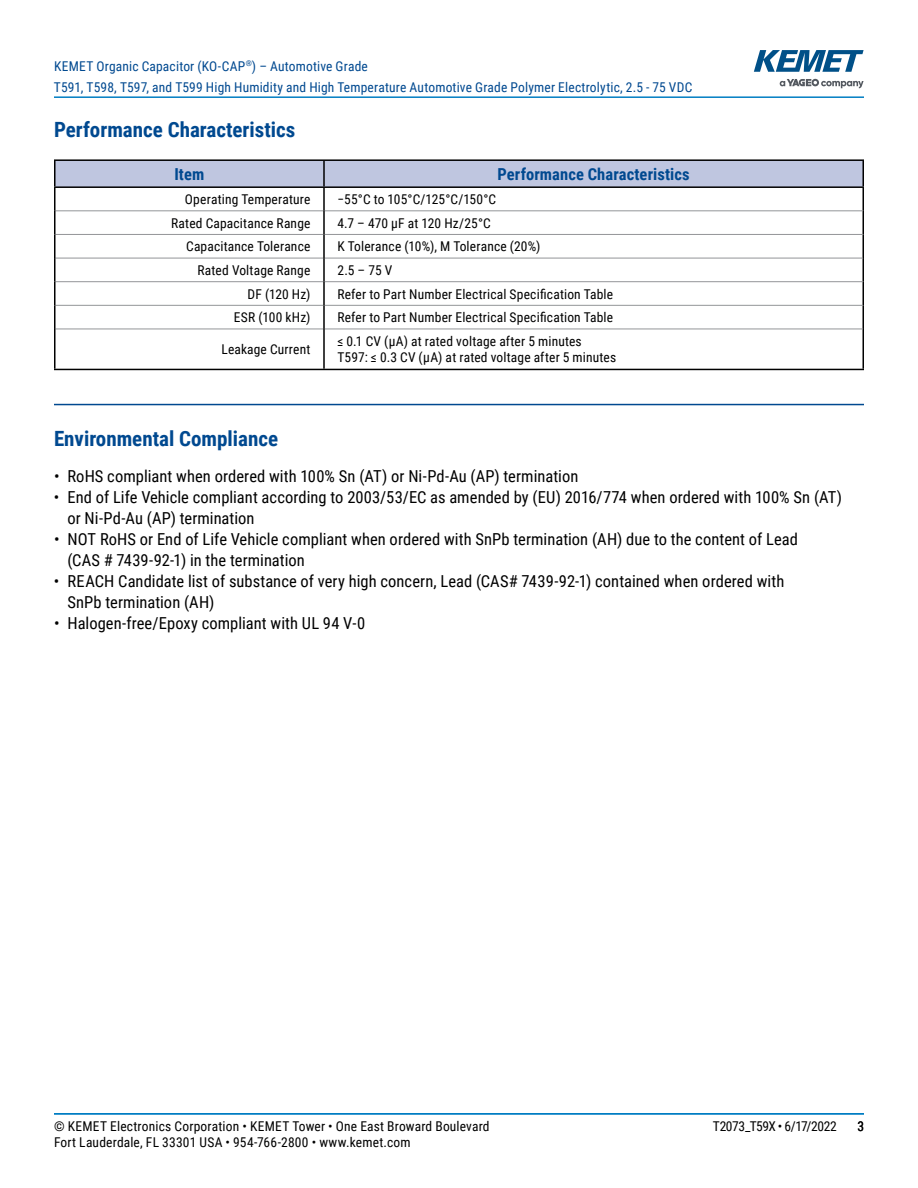
<style>
.page{position:relative;width:918px;height:1188px;background:#fff}
.page>*{position:absolute;margin:0;border:0;box-sizing:border-box;transform-origin:0 0}
.t1{font:700 21px "Roboto Condensed";color:#004990}
.t2{font:16.5px/21px "Roboto Condensed";letter-spacing:.005em;color:#000}
.t3{font:700 16.5px "Roboto Condensed";letter-spacing:.005em;color:#004990}
.t4{font:13.5px/16.2px "Roboto Condensed";letter-spacing:.015em;color:#000}
.t5{font:13.5px/21px "Roboto Condensed";letter-spacing:.015em;color:#004990}
.t6{font:13.5px "Roboto Condensed";letter-spacing:-.025em;color:#000}
</style>
<div class="page">
<hr style="left:54px;top:1113px;width:810px;height:2px;background:#007dc3">
<hr style="left:54px;top:96px;width:810px;height:2px;background:#007dc3">
<svg style="left:780px;top:79px;width:84px;height:9px"></svg>
<svg style="left:754px;top:50px;width:110px;height:22px"></svg>
<hr style="left:54px;top:404px;width:810px;height:1px;background:#004990">
<div style="left:56px;top:161px;width:806px;height:25px;background:#bfc6e0"></div>
<hr style="left:862px;top:161px;width:2px;height:25px;background:#000">
<hr style="left:862px;top:188px;width:2px;height:23px;background:#000">
<hr style="left:862px;top:211px;width:2px;height:23px;background:#000">
<hr style="left:862px;top:234px;width:2px;height:24px;background:#000">
<hr style="left:862px;top:258px;width:2px;height:24px;background:#000">
<hr style="left:862px;top:282px;width:2px;height:23px;background:#000">
<hr style="left:862px;top:305px;width:2px;height:24px;background:#000">
<hr style="left:862px;top:329px;width:2px;height:40px;background:#000">
<hr style="left:56px;top:210px;width:267px;height:1px;background:#939598">
<hr style="left:325px;top:210px;width:537px;height:1px;background:#939598">
<hr style="left:56px;top:234px;width:267px;height:1px;background:#939598">
<hr style="left:325px;top:234px;width:537px;height:1px;background:#939598">
<hr style="left:56px;top:258px;width:267px;height:1px;background:#939598">
<hr style="left:325px;top:258px;width:537px;height:1px;background:#939598">
<hr style="left:56px;top:281px;width:267px;height:1px;background:#939598">
<hr style="left:325px;top:281px;width:537px;height:1px;background:#939598">
<hr style="left:56px;top:305px;width:267px;height:1px;background:#939598">
<hr style="left:325px;top:305px;width:537px;height:1px;background:#939598">
<hr style="left:56px;top:329px;width:267px;height:1px;background:#939598">
<hr style="left:325px;top:329px;width:537px;height:1px;background:#939598">
<hr style="left:54px;top:186px;width:270px;height:2px;background:#000">
<hr style="left:324px;top:186px;width:540px;height:2px;background:#000">
<hr style="left:324px;top:159px;width:540px;height:2px;background:#000">
<hr style="left:54px;top:369px;width:270px;height:1px;background:#000">
<hr style="left:324px;top:369px;width:540px;height:1px;background:#000">
<hr style="left:54px;top:159px;width:270px;height:2px;background:#000">
<hr style="left:54px;top:161px;width:2px;height:25px;background:#000">
<hr style="left:323px;top:161px;width:2px;height:25px;background:#000">
<hr style="left:54px;top:188px;width:2px;height:23px;background:#000">
<hr style="left:323px;top:188px;width:2px;height:23px;background:#000">
<hr style="left:54px;top:211px;width:2px;height:23px;background:#000">
<hr style="left:323px;top:211px;width:2px;height:23px;background:#000">
<hr style="left:54px;top:234px;width:2px;height:24px;background:#000">
<hr style="left:323px;top:234px;width:2px;height:24px;background:#000">
<hr style="left:54px;top:258px;width:2px;height:24px;background:#000">
<hr style="left:323px;top:258px;width:2px;height:24px;background:#000">
<hr style="left:54px;top:282px;width:2px;height:23px;background:#000">
<hr style="left:323px;top:282px;width:2px;height:23px;background:#000">
<hr style="left:54px;top:305px;width:2px;height:24px;background:#000">
<hr style="left:323px;top:305px;width:2px;height:24px;background:#000">
<hr style="left:54px;top:329px;width:2px;height:40px;background:#000">
<hr style="left:323px;top:329px;width:2px;height:40px;background:#000">
<p class="t5" style="left:54px;top:55px;width:640px">KEMET Organic Capacitor (KO-CAP<sup>®</sup>) – Automotive Grade<br>T591, T598, T597, and T599 High Humidity and High Temperature Automotive Grade Polymer Electrolytic, 2.5 - 75 VDC</p>
<h1 class="t1" style="left:54px;top:115px;width:243px">Performance Characteristics</h1>
<p class="t3" style="left:174px;top:162px;width:31px">Item</p>
<p class="t3" style="left:498px;top:162px;width:194px">Performance Characteristics</p>
<p class="t4" style="left:185px;top:191px;width:127px">Operating Temperature</p>
<p class="t4" style="left:338px;top:191px;width:160px">−55°C to 105°C/125°C/150°C</p>
<p class="t4" style="left:171px;top:214px;width:141px">Rated Capacitance Range</p>
<p class="t4" style="left:338px;top:214px;width:155px">4.7 – 470 µF at 120 Hz/25°C</p>
<p class="t4" style="left:186px;top:238px;width:126px">Capacitance Tolerance</p>
<p class="t4" style="left:338px;top:238px;width:204px">K Tolerance (10%), M Tolerance (20%)</p>
<p class="t4" style="left:198px;top:262px;width:114px">Rated Voltage Range</p>
<p class="t4" style="left:338px;top:262px;width:56px">2.5–75V</p>
<p class="t4" style="left:248px;top:285px;width:64px">DF (120 Hz)</p>
<p class="t4" style="left:338px;top:285px;width:277px">Refer to Part Number Electrical Specification Table</p>
<p class="t4" style="left:234px;top:309px;width:78px">ESR (100 kHz)</p>
<p class="t4" style="left:338px;top:309px;width:277px">Refer to Part Number Electrical Specification Table</p>
<p class="t4" style="left:221px;top:341px;width:91px">Leakage Current</p>
<p class="t4" style="left:338px;top:333px;width:280px">≤ 0.1 CV (µA) at rated voltage after 5 minutes<br>T597: ≤ 0.3 CV (µA) at rated voltage after 5 minutes</p>
<h1 class="t1" style="left:54px;top:424px;width:226px">Environmental Compliance</h1>
<p class="t2" style="left:54px;top:465px;width:526px">• RoHS compliant when ordered with 100% Sn (AT) or Ni-Pd-Au (AP) termination</p>
<p class="t2" style="left:67px;top:486px;width:776px;text-indent:-14px">• End of Life Vehicle compliant according to 2003/53/EC as amended by (EU) 2016/774 when ordered with 100% Sn (AT) or Ni-Pd-Au (AP) termination</p>
<p class="t2" style="left:67px;top:528px;width:732px;text-indent:-13px">• NOT RoHS or End of Life Vehicle compliant when ordered with SnPb termination (AH) due to the content of Lead (CAS # 7439-92-1) in the termination</p>
<p class="t2" style="left:67px;top:570px;width:718px;text-indent:-13px">• REACH Candidate list of substance of very high concern, Lead (CAS# 7439-92-1) contained when ordered with<br>SnPb termination (AH)</p>
<p class="t2" style="left:54px;top:612px;width:313px">• Halogen-free/Epoxy compliant with UL 94 V-0</p>
<p class="t4" style="left:54px;top:1117px;width:437px">© KEMET Electronics Corporation • KEMET Tower • One East Broward Boulevard</p>
<p class="t6" style="left:713px;top:1116px;width:126px">T2073_T59X • 6/17/2022</p>
<p class="t4" style="left:54px;top:1133px;width:358px">Fort Lauderdale, FL 33301 USA • 954-766-2800 • www.kemet.com</p>
<p class="t4" style="left:857px;top:1117px;width:8px">3</p>
</div>
